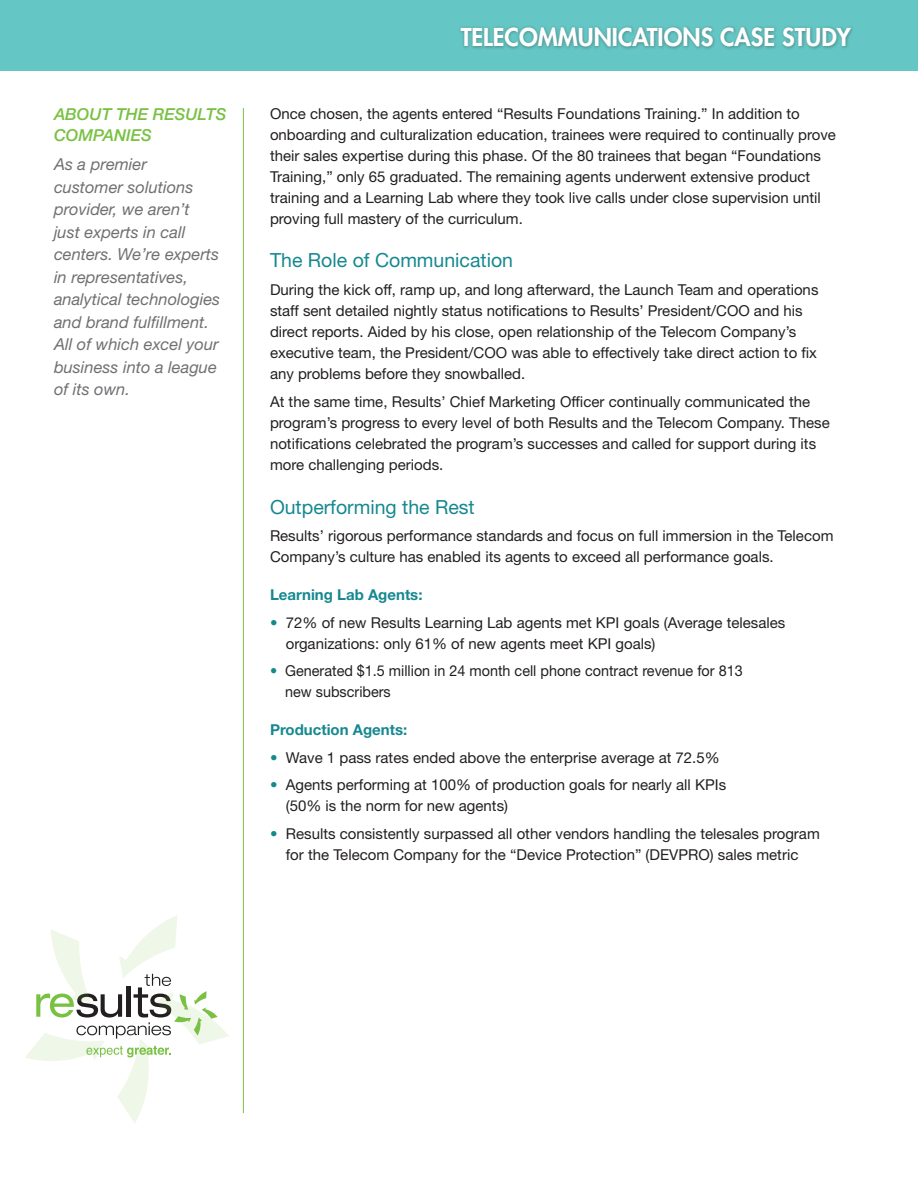
<style>
.page{position:relative;width:918px;height:1188px;background:#fff}
.page>*{position:absolute;margin:0;border:0;box-sizing:border-box;transform-origin:0 0}
.Body{font:800 24px "Futura";color:#fff}
.Headers{font:19.5px "Helvetica Neue LT Std";color:#168890}
.Callouts{font:italic 16.5px/22.5px "Helvetica Neue LT Std";color:#6f7073}
.Callouts-2{font:italic 500 16.5px/21px "Helvetica Neue LT Std";color:#79c142}
.Bullets{font:15px/21px "Helvetica Neue LT Std";color:#231f20}
.Bullets-2{font:15px/21px "Helvetica Neue LT Std";color:#231f20;scale:.96 1}
.Body-2{font:700 15px "Helvetica Neue LT Std";color:#168890}
.s1{color:#168890}
</style>
<div class="page">
<div style="left:0;top:0;width:918px;height:70px;background:#65c7c5"></div>
<hr style="left:243px;top:108px;width:1px;height:1005px;background:#79c142">
<svg style="left:25px;top:915px;width:204px;height:208px"></svg>
<div style="left:457px;top:25px;width:397px;height:26px;background:#231f20;opacity:.37"></div>
<p class="Callouts-2" style="left:54px;top:103px;width:174px">ABOUT THE RESULTS<br>COMPANIES</p>
<p class="Callouts" style="left:54px;top:153px;width:168px">As a premier<br>customer solutions provider, we aren’t<br>just experts in call centers. We’re experts in representatives, analytical technologies and brand fulfillment.<br>All of which excel your business into a league of its own.</p>
<p class="Body" style="left:461px;top:22px;width:392px">TELECOMMUNICATIONS CASE STUDY</p>
<p class="Bullets" style="left:270px;top:103px;width:567px">Once chosen, the agents entered “Results Foundations Training.” In addition to onboarding and culturalization education, trainees were required to continually prove their sales expertise during this phase. Of the 80 trainees that began “Foundations Training,” only 65 graduated. The remaining agents underwent extensive product training and a Learning Lab where they took live calls under close supervision until proving full mastery of the curriculum.</p>
<p class="Headers" style="left:270px;top:249px;width:245px">The Role of Communication</p>
<p class="Bullets" style="left:270px;top:279px;width:550px">During the kick off, ramp up, and long afterward, the Launch Team and operations staff sent detailed nightly status notifications to Results’ President/COO and his direct reports. Aided by his close, open relationship of the Telecom Company’s executive team, the President/COO was able to effectively take direct action to fix any problems before they snowballed.</p>
<p class="Bullets" style="left:270px;top:391px;width:561px">At the same time, Results’ Chief Marketing Officer continually communicated the program’s progress to every level of both Results and the Telecom Company. These notifications celebrated the program’s successes and called for support during its more challenging periods.</p>
<p class="Headers" style="left:270px;top:495px;width:206px">Outperforming the Rest</p>
<p class="Bullets" style="left:270px;top:525px;width:565px">Results’ rigorous performance standards and focus on full immersion in the Telecom<br>Company’s culture has enabled its agents to exceed all performance goals.</p>
<p class="Body-2" style="left:270px;top:585px;width:154px">Learning Lab Agents:</p>
<p class="Bullets" style="left:286px;top:611px;width:501px;text-indent:-16px"><span class="s1">•</span> 72% of new Results Learning Lab agents met KPI goals (Average telesales organizations: only 61% of new agents meet KPI goals)</p>
<p class="Bullets-2" style="left:285px;top:660px;width:478px;text-indent:-15px"><span class="s1">•</span> Generated $1.5 million in 24 month cell phone contract revenue for 813 new subscribers</p>
<p class="Body-2" style="left:270px;top:720px;width:139px">Production Agents:</p>
<p class="Bullets" style="left:270px;top:746px;width:451px"><span class="s1">•</span> Wave 1 pass rates ended above the enterprise average at 72.5%</p>
<p class="Bullets" style="left:286px;top:774px;width:442px;text-indent:-16px"><span class="s1">•</span> Agents performing at 100% of production goals for nearly all KPIs (50% is the norm for new agents)</p>
<p class="Bullets" style="left:270px;top:823px;width:551px;text-align:center"><span class="s1">•</span> Results consistently surpassed all other vendors handling the telesales program for the Telecom Company for the “Device Protection” (DEVPRO) sales metric</p>
</div>
